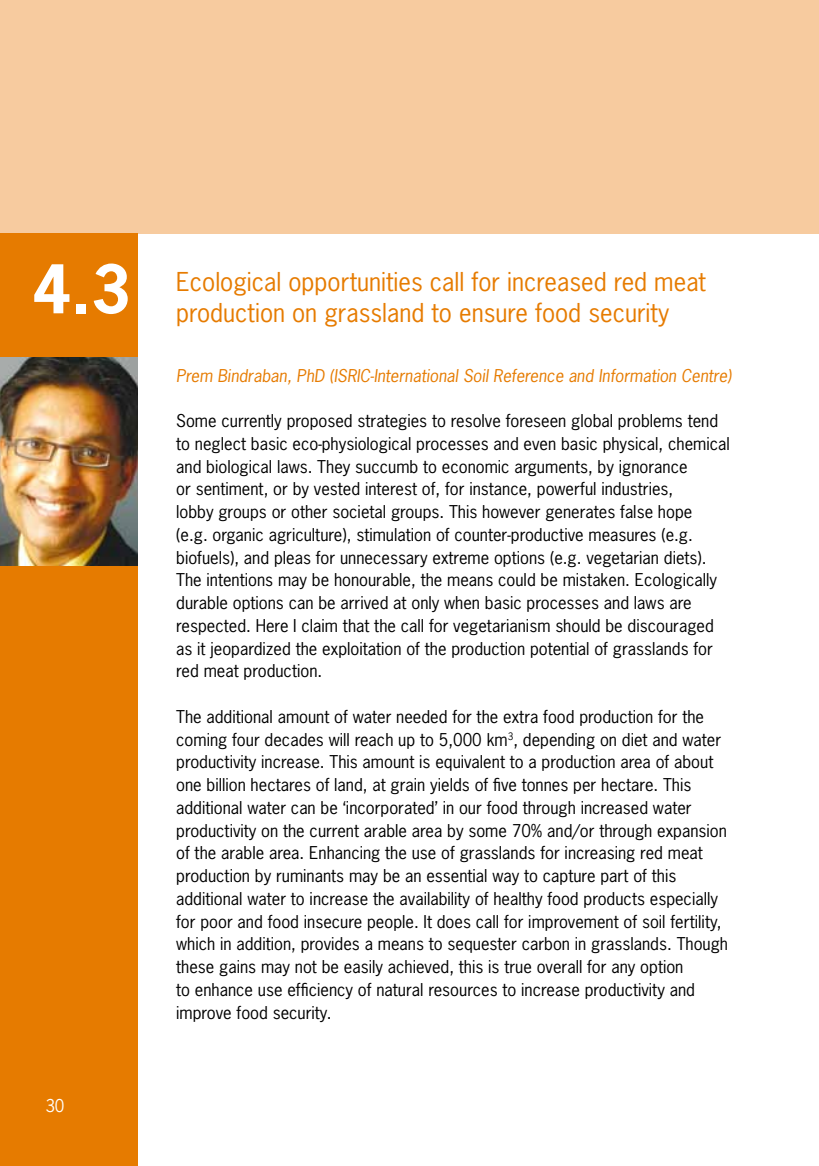
<style>
.page{position:relative;width:819px;height:1166px;background:#fff}
.page>*{position:absolute;margin:0;border:0;box-sizing:border-box;transform-origin:0 0}
.t1{font:700 63px "News Gothic Std";color:#fff}
.t2{font:24.5px/31.5px "News Gothic Std";color:#e67b00}
.t3{font:16.62px/22.8px "News Gothic Std";color:#000}
.t4{font:italic 16.62px "News Gothic Std";color:#e67b00}
.t5{font:16.62px "News Gothic Std";color:#fff}
</style>
<div class="page">
<div style="left:0;top:0;width:819px;height:234px;background:#f7cb9f"></div>
<div style="left:0;top:234px;width:137px;height:932px;background:#e67b00"></div>
<img style="left:0;top:357px;width:137px;height:209px">
<h1 class="t1" style="left:32px;top:248px;width:99px">4.3</h1>
<h2 class="t2" style="left:176px;top:265px;width:531px">Ecological opportunities call for increased red meat production on grassland to ensure food security</h2>
<p class="t5" style="left:45px;top:1095px;width:21px">30</p>
<p class="t4" style="left:176px;top:365px;width:557px">Prem Bindraban, PhD (ISRIC-International Soil Reference and Information Centre)</p>
<p class="t3" style="left:176px;top:409px;width:555px">Some currently proposed strategies to resolve foreseen global problems tend to neglect basic eco-physiological processes and even basic physical, chemical and biological laws. They succumb to economic arguments, by ignorance<br>or sentiment, or by vested interest of, for instance, powerful industries,<br>lobby groups or other societal groups. This however generates false hope<br>(e.g. organic agriculture), stimulation of counter-productive measures (e.g. biofuels), and pleas for unnecessary extreme options (e.g. vegetarian diets).<br>The intentions may be honourable, the means could be mistaken. Ecologically durable options can be arrived at only when basic processes and laws are respected. Here I claim that the call for vegetarianism should be discouraged as it jeopardized the exploitation of the production potential of grasslands for red meat production.</p>
<p class="t3" style="left:176px;top:705px;width:553px">The additional amount of water needed for the extra food production for the coming four decades will reach up to 5,000 km<sup>3</sup>, depending on diet and water productivity increase. This amount is equivalent to a production area of about one billion hectares of land, at grain yields of five tonnes per hectare. This additional water can be ‘incorporated’ in our food through increased water productivity on the current arable area by some 70% and/or through expansion of the arable area. Enhancing the use of grasslands for increasing red meat production by ruminants may be an essential way to capture part of this additional water to increase the availability of healthy food products especially for poor and food insecure people. It does call for improvement of soil fertility, which in addition, provides a means to sequester carbon in grasslands. Though these gains may not be easily achieved, this is true overall for any option<br>to enhance use efficiency of natural resources to increase productivity and improve food security.</p>
</div>
